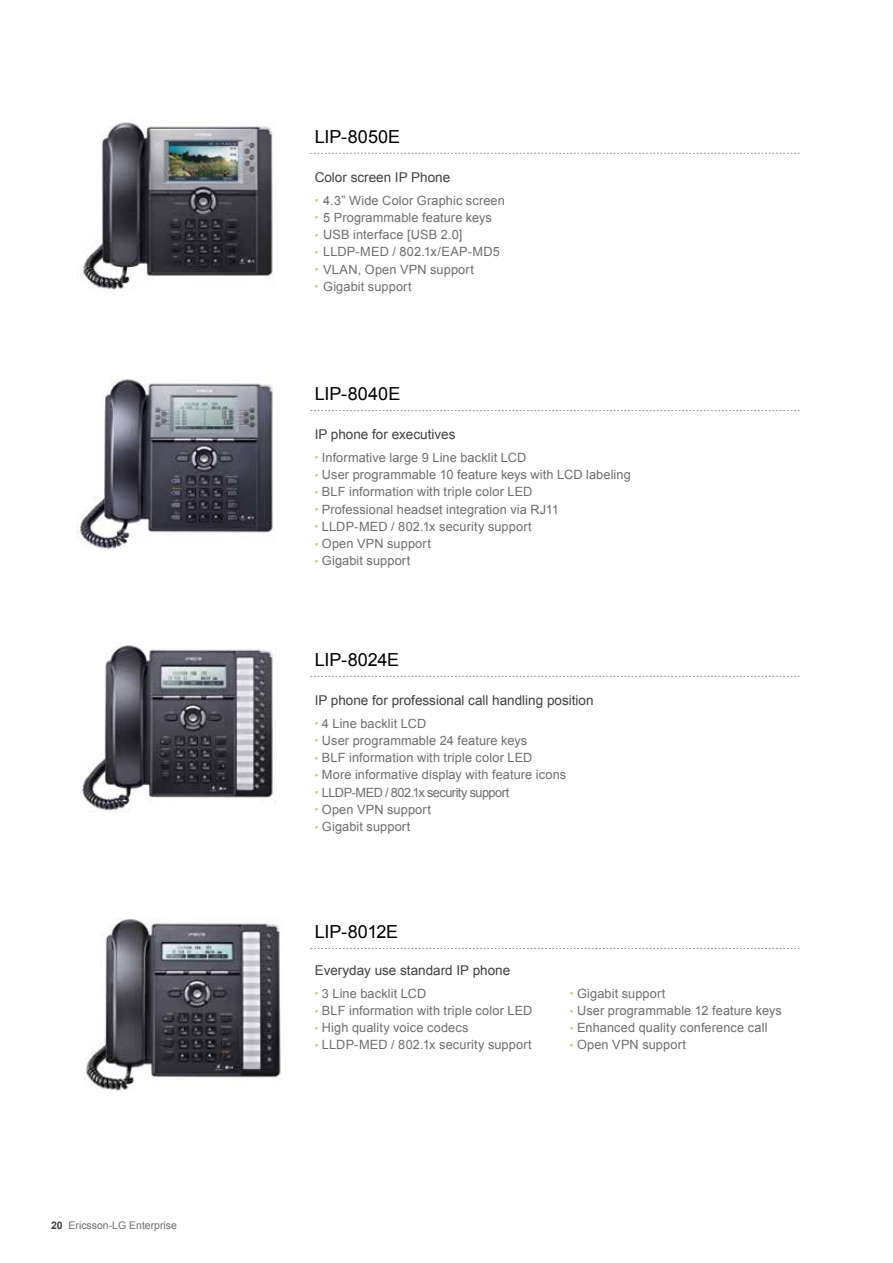
<style>
.page{position:relative;width:893px;height:1263px;background:#fff}
.page>*{position:absolute;margin:0;border:0;box-sizing:border-box;transform-origin:0 0}
.t1{font:18px "Arial";color:#000}
.t2{font:13.5px "Arial";color:#414042}
.t3{font:12.75px "Arial";letter-spacing:.01em;color:#6d6e71}
.t4{font:12.75px "Arial";letter-spacing:-.04em;color:#6d6e71}
.t5{font:10.5px "Arial";color:#6d6e71}
.s1{font-weight:700;color:#414042}
.s2{font-size:10.5px;color:#b7d660}
</style>
<div class="page">
<svg style="left:310px;top:410px;width:489px;height:1px"></svg>
<img style="left:77px;top:376px;width:198px;height:173px">
<svg style="left:310px;top:153px;width:489px;height:1px"></svg>
<img style="left:79px;top:119px;width:194px;height:171px">
<svg style="left:310px;top:676px;width:489px;height:1px"></svg>
<img style="left:81px;top:645px;width:195px;height:167px">
<svg style="left:310px;top:948px;width:489px;height:1px"></svg>
<img style="left:84px;top:918px;width:198px;height:173px">
<p class="t5" style="left:51px;top:1219px;width:128px"><span class="s1">20</span> Ericsson-LG Enterprise</p>
<h1 class="t1" style="left:315px;top:125px;width:87px">LIP-8050E</h1>
<p class="t2" style="left:315px;top:168px;width:137px">Color screen IP Phone</p>
<p class="t3" style="left:315px;top:192px;width:192px"><span class="s2">•</span> 4.3” Wide Color Graphic screen</p>
<p class="t3" style="left:315px;top:209px;width:179px"><span class="s2">•</span> 5 Programmable feature keys</p>
<p class="t3" style="left:315px;top:226px;width:149px"><span class="s2">•</span> USB interface [USB 2.0]</p>
<p class="t3" style="left:315px;top:244px;width:187px"><span class="s2">•</span> LLDP-MED / 802.1x/EAP-MD5</p>
<p class="t3" style="left:315px;top:261px;width:161px"><span class="s2">•</span> VLAN, Open VPN support</p>
<p class="t3" style="left:315px;top:278px;width:98px"><span class="s2">•</span> Gigabit support</p>
<h1 class="t1" style="left:315px;top:382px;width:87px">LIP-8040E</h1>
<p class="t2" style="left:315px;top:425px;width:142px">IP phone for executives</p>
<p class="t3" style="left:315px;top:449px;width:213px"><span class="s2">•</span> Informative large 9 Line backlit LCD</p>
<p class="t3" style="left:315px;top:466px;width:318px"><span class="s2">•</span> User programmable 10 feature keys with LCD labeling</p>
<p class="t3" style="left:315px;top:483px;width:219px"><span class="s2">•</span> BLF information with triple color LED</p>
<p class="t3" style="left:315px;top:501px;width:246px"><span class="s2">•</span> Professional headset integration via RJ11</p>
<p class="t3" style="left:315px;top:518px;width:219px"><span class="s2">•</span> LLDP-MED / 802.1x security support</p>
<p class="t3" style="left:315px;top:535px;width:118px"><span class="s2">•</span> Open VPN support</p>
<p class="t3" style="left:315px;top:552px;width:97px"><span class="s2">•</span> Gigabit support</p>
<h1 class="t1" style="left:315px;top:648px;width:86px">LIP-8024E</h1>
<p class="t2" style="left:315px;top:691px;width:280px">IP phone for professional call handling position</p>
<p class="t3" style="left:315px;top:715px;width:113px"><span class="s2">•</span> 4 Line backlit LCD</p>
<p class="t3" style="left:315px;top:732px;width:214px"><span class="s2">•</span> User programmable 24 feature keys</p>
<p class="t3" style="left:315px;top:749px;width:219px"><span class="s2">•</span> BLF information with triple color LED</p>
<p class="t3" style="left:315px;top:766px;width:253px"><span class="s2">•</span> More informative display with feature icons</p>
<p class="t4" style="left:315px;top:784px;width:196px"><span class="s2">•</span> LLDP-MED / 802.1x security support</p>
<p class="t3" style="left:315px;top:801px;width:118px"><span class="s2">•</span> Open VPN support</p>
<p class="t3" style="left:315px;top:818px;width:97px"><span class="s2">•</span> Gigabit support</p>
<h1 class="t1" style="left:315px;top:920px;width:85px">LIP-8012E</h1>
<p class="t2" style="left:315px;top:961px;width:197px">Everyday use standard IP phone</p>
<p class="t3" style="left:315px;top:985px;width:113px"><span class="s2">•</span> 3 Line backlit LCD</p>
<p class="t3" style="left:570px;top:985px;width:97px"><span class="s2">•</span> Gigabit support</p>
<p class="t3" style="left:315px;top:1002px;width:219px"><span class="s2">•</span> BLF information with triple color LED</p>
<p class="t3" style="left:570px;top:1002px;width:214px"><span class="s2">•</span> User programmable 12 feature keys</p>
<p class="t3" style="left:315px;top:1019px;width:155px"><span class="s2">•</span> High quality voice codecs</p>
<p class="t3" style="left:570px;top:1019px;width:199px"><span class="s2">•</span> Enhanced quality conference call</p>
<p class="t3" style="left:315px;top:1036px;width:219px"><span class="s2">•</span> LLDP-MED / 802.1x security support</p>
<p class="t3" style="left:570px;top:1036px;width:118px"><span class="s2">•</span> Open VPN support</p>
</div>
